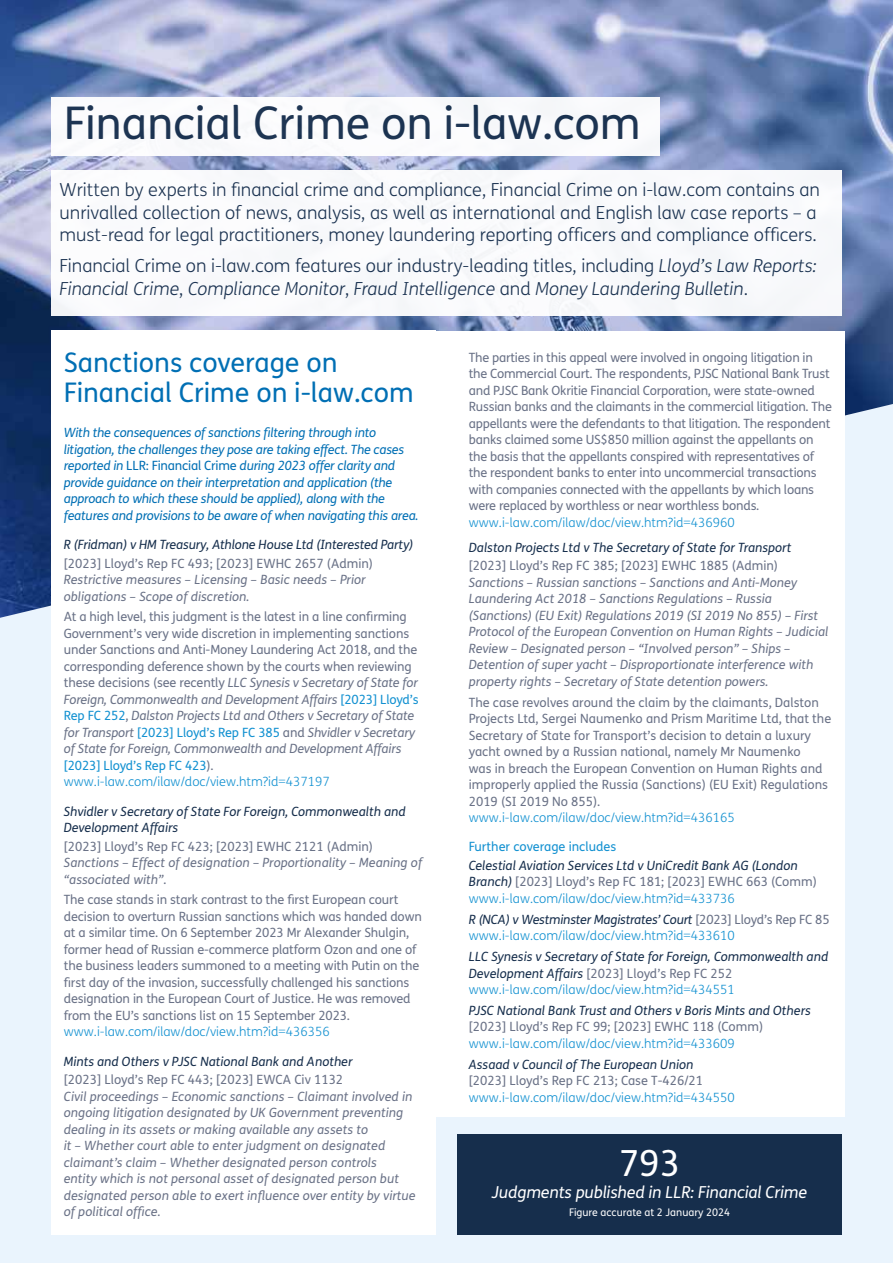
<style>
.page{position:relative;width:893px;height:1263px;background:#fff}
.page>*{position:absolute;margin:0;border:0;box-sizing:border-box;transform-origin:0 0}
.t1{font:45px "FS Me";letter-spacing:-.005em;color:#162e4c}
.t2{font:36px "FS Me";color:#fff}
.t3{font:27px/30px "FS Me";color:#006fb4}
.t4{font:300 18px/22.5px "FS Me";color:#162e4c}
.t5{font:italic 300 18px/22.5px "FS Me";color:#162e4c}
.t6{font:italic 16.5px "FS Me";letter-spacing:-.01em;color:#fff}
.t7{font:12.75px/16.5px "FS Me";letter-spacing:-.01em;color:#6a7287}
.t8{font:italic 12.75px/16.5px "FS Me";letter-spacing:.005em;color:#6a7287}
.t9{font:italic 12.75px/16.5px "FS Me";color:#162e4c}
.t10{font:italic 12.75px/16.5px "FS Me";letter-spacing:-.015em;color:#006fb4}
.t11{font:300 12.75px/16.5px "FS Me";color:#1391d1}
.t12{font:12.75px "FS Me";color:#1391d1}
.t13{font:10.5px "FS Me";color:#fff}
.s1{font-style:normal}
.s2{font-style:italic}
.s3{color:#1391d1}
.s4{font-weight:300;color:#1391d1}
.s5{font-style:normal;color:#6a7287}
.s6{font-weight:300;font-style:normal;color:#1391d1}
.s7{font-weight:400;font-style:italic;color:#162e4c}
.s8{font-weight:400;color:#6a7287}
</style>
<div class="page">
<div style="left:0;top:391px;width:893px;height:872px;background:#eaf4fd"></div>
<img style="left:0;top:0;width:893px;height:618px">
<div style="left:51px;top:97px;width:608px;height:58px;background:#fff"></div>
<div style="left:51px;top:170px;width:791px;height:145px;background:#fff"></div>
<div style="left:457px;top:1134px;width:385px;height:101px;background:#162e4c"></div>
<div style="left:51px;top:331px;width:385px;height:904px;background:#fff"></div>
<div style="left:436px;top:331px;width:21px;height:786px;background:#fff"></div>
<div style="left:456px;top:331px;width:389px;height:786px;background:#fff"></div>
<h1 class="t1" style="left:64px;top:93px;width:579px">Financial Crime on i-law.com</h1>
<p class="t4" style="left:60px;top:178px;width:762px">Written by experts in financial crime and compliance, Financial Crime on i-law.com contains an unrivalled collection of news, analysis, as well as international and English law case reports – a must-read for legal practitioners, money laundering reporting officers and compliance officers.</p>
<h3 class="t5" style="left:60px;top:254px;width:759px"><span class="s1">Financial Crime on i-law.com features our industry-leading titles, including</span> Lloyd’s Law Reports:<br>Financial Crime<span class="s1">,</span> Compliance Monitor<span class="s1">,</span> Fraud Intelligence <span class="s1">and</span> Money Laundering Bulletin<span class="s1">.</span></h3>
<h3 class="t3" style="left:64px;top:347px;width:351px">Sanctions coverage on<br>Financial Crime on i-law.com</h3>
<p class="t10" style="left:64px;top:424px;width:356px">With the consequences of sanctions filtering through into litigation, the challenges they pose are taking effect. The cases reported in <span class="s1">LLR: Financial Crime</span> during 2023 offer clarity and provide guidance on their interpretation and application (the approach to which these should be applied), along with the features and provisions to be aware of when navigating this area.</p>
<p class="t9" style="left:64px;top:536px;width:351px">R (Fridman) v HM Treasury, Athlone House Ltd (Interested Party)</p>
<p class="t7" style="left:64px;top:555px;width:311px">[2023] Lloyd’s Rep FC 493; [2023] EWHC 2657 (Admin)</p>
<p class="t8" style="left:64px;top:571px;width:303px">Restrictive measures – Licensing – Basic needs – Prior obligations – Scope of discretion.</p>
<p class="t7" style="left:64px;top:608px;width:356px">At a high level, this judgment is the latest in a line confirming Government’s very wide discretion in implementing sanctions under Sanctions and Anti-Money Laundering Act 2018, and the corresponding deference shown by the courts when reviewing these decisions (see recently <span class="s2">LLC Synesis v Secretary of State for Foreign, Commonwealth and Development Affairs</span> <span class="s3">[2023] Lloyd’s Rep FC 252</span>, <span class="s2">Dalston Projects Ltd and Others v Secretary of State for Transport</span> <span class="s3">[2023] Lloyd’s Rep FC 385</span> and <span class="s2">Shvidler v Secretary of State for Foreign, Commonwealth and Development Affairs </span><span class="s3">[2023] Lloyd’s Rep FC 423</span>). <span class="s4">www.i-law.com/ilaw/doc/view.htm?id=437197</span></p>
<p class="t9" style="left:64px;top:802px;width:343px">Shvidler v Secretary of State For Foreign, Commonwealth and<br>Development Affairs</p>
<p class="t7" style="left:64px;top:838px;width:311px">[2023] Lloyd’s Rep FC 423; [2023] EWHC 2121 (Admin)</p>
<p class="t8" style="left:64px;top:854px;width:360px">Sanctions – Effect of designation – Proportionality – Meaning of “associated with”.</p>
<p class="t7" style="left:64px;top:891px;width:360px">The case stands in stark contrast to the first European court decision to overturn Russian sanctions which was handed down at a similar time. On 6 September 2023 Mr Alexander Shulgin, former head of Russian e-commerce platform Ozon and one of the business leaders summoned to a meeting with Putin on the first day of the invasion, successfully challenged his sanctions designation in the European Court of Justice. He was removed from the EU’s sanctions list on 15 September 2023.</p>
<p class="t11" style="left:64px;top:1023px;width:267px">www.i-law.com/ilaw/doc/view.htm?id=436356</p>
<p class="t9" style="left:64px;top:1053px;width:290px">Mints and Others v PJSC National Bank and Another</p>
<p class="t7" style="left:64px;top:1071px;width:281px">[2023] Lloyd’s Rep FC 443; [2023] EWCA Civ 1132</p>
<p class="t8" style="left:64px;top:1088px;width:353px">Civil proceedings – Economic sanctions – Claimant involved in ongoing litigation designated by UK Government preventing dealing in its assets or making available any assets to<br>it – Whether court able to enter judgment on designated claimant’s claim – Whether designated person controls<br>entity which is not personal asset of designated person but designated person able to exert influence over entity by virtue of political office.</p>
<p class="t7" style="left:469px;top:349px;width:365px">The parties in this appeal were involved in ongoing litigation in the Commercial Court. The respondents, PJSC National Bank Trust and PJSC Bank Okritie Financial Corporation, were state-owned Russian banks and the claimants in the commercial litigation. The appellants were the defendants to that litigation. The respondent banks claimed some US$850 million against the appellants on the basis that the appellants conspired with representatives of the respondent banks to enter into uncommercial transactions with companies connected with the appellants by which loans were replaced by worthless or near worthless bonds.</p>
<p class="t11" style="left:469px;top:514px;width:267px">www.i-law.com/ilaw/doc/view.htm?id=436960</p>
<p class="t9" style="left:469px;top:539px;width:324px">Dalston Projects Ltd v The Secretary of State for Transport</p>
<p class="t7" style="left:469px;top:557px;width:311px">[2023] Lloyd’s Rep FC 385; [2023] EWHC 1885 (Admin)</p>
<p class="t8" style="left:469px;top:574px;width:361px">Sanctions – Russian sanctions – Sanctions and Anti-Money Laundering Act 2018 – Sanctions Regulations – Russia (Sanctions) (EU Exit) Regulations 2019 (SI 2019 No 855) – First Protocol of the European Convention on Human Rights – Judicial Review – Designated person – “Involved person” – Ships – Detention of super yacht – Disproportionate interference with property rights – Secretary of State detention powers.</p>
<p class="t7" style="left:469px;top:694px;width:364px">The case revolves around the claim by the claimants, Dalston Projects Ltd, Sergei Naumenko and Prism Maritime Ltd, that the Secretary of State for Transport’s decision to detain a luxury yacht owned by a Russian national, namely Mr Naumenko<br>was in breach the European Convention on Human Rights and improperly applied the Russia (Sanctions) (EU Exit) Regulations 2019 (SI 2019 No 855).</p>
<p class="t11" style="left:469px;top:809px;width:267px">www.i-law.com/ilaw/doc/view.htm?id=436165</p>
<p class="t12" style="left:469px;top:838px;width:149px">Further coverage includes</p>
<p class="t9" style="left:469px;top:857px;width:350px">Celestial Aviation Services Ltd v UniCredit Bank AG (London<br>Branch) <span class="s5">[2023] Lloyd’s Rep FC 181; [2023] EWHC 663 (Comm) </span><span class="s6">www.i-law.com/ilaw/doc/view.htm?id=433736</span></p>
<p class="t11" style="left:469px;top:911px;width:362px"><span class="s7">R (NCA) v Westminster Magistrates’ Court</span> <span class="s8">[2023] Lloyd’s Rep FC 85 </span>www.i-law.com/ilaw/doc/view.htm?id=433610</p>
<p class="t9" style="left:469px;top:948px;width:361px">LLC Synesis v Secretary of State for Foreign, Commonwealth and<br>Development Affairs <span class="s5">[2023] Lloyd’s Rep FC 252 </span><span class="s6">www.i-law.com/ilaw/doc/view.htm?id=434551</span></p>
<p class="t9" style="left:469px;top:1002px;width:343px">PJSC National Bank Trust and Others v Boris Mints and Others</p>
<p class="t7" style="left:469px;top:1018px;width:296px">[2023] Lloyd’s Rep FC 99; [2023] EWHC 118 (Comm)</p>
<p class="t11" style="left:469px;top:1035px;width:267px">www.i-law.com/ilaw/doc/view.htm?id=433609</p>
<p class="t9" style="left:469px;top:1055px;width:226px">Assaad v Council of The European Union</p>
<p class="t7" style="left:469px;top:1072px;width:236px">[2023] Lloyd’s Rep FC 213; Case T-426/21</p>
<p class="t11" style="left:469px;top:1088px;width:267px">www.i-law.com/ilaw/doc/view.htm?id=434550</p>
<h2 class="t2" style="left:619px;top:1138px;width:63px">793</h2>
<p class="t6" style="left:492px;top:1181px;width:317px">Judgments published in LLR: Financial Crime</p>
<p class="t13" style="left:569px;top:1205px;width:163px">Figure accurate at 2 January 2024</p>
</div>
